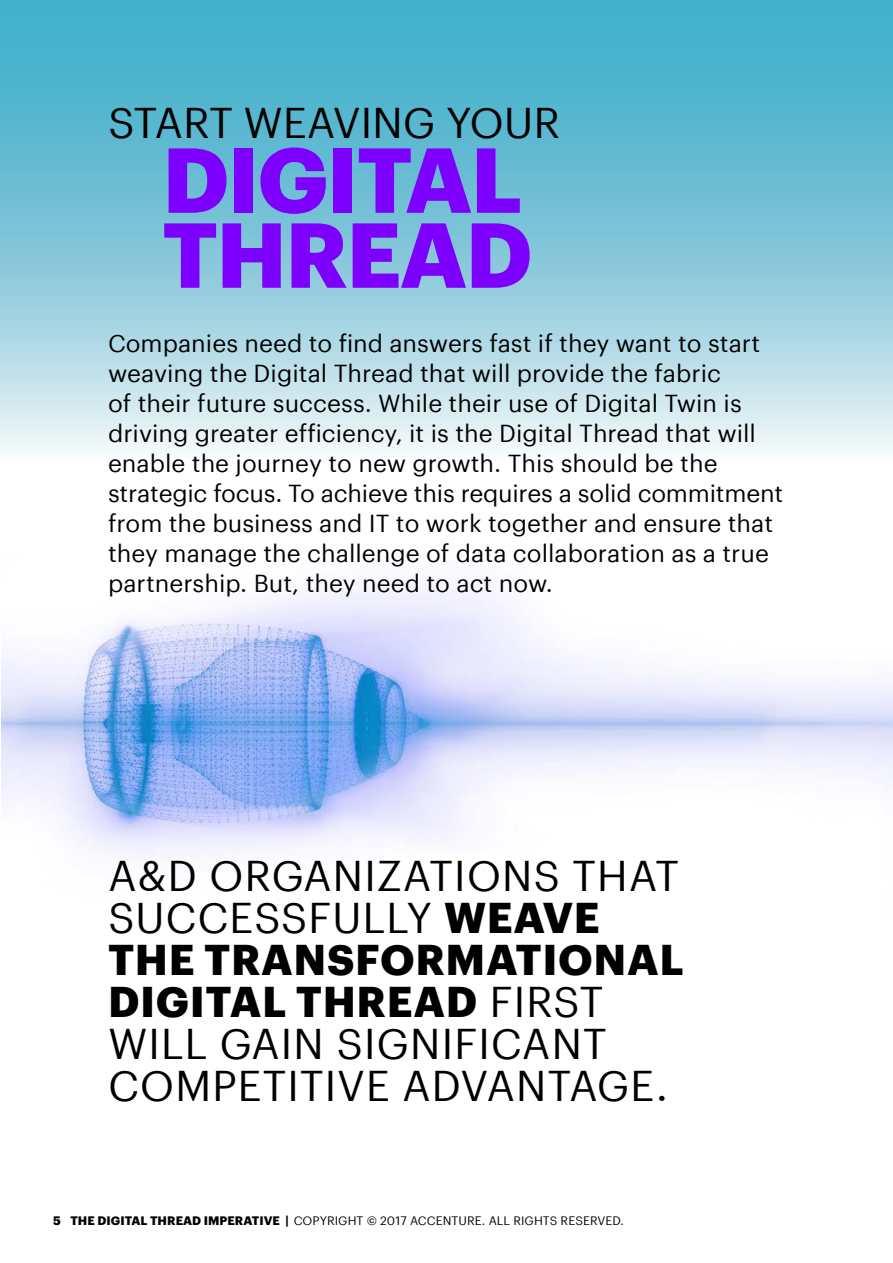
<style>
.page{position:relative;width:893px;height:1263px;background:#fff}
.page>*{position:absolute;margin:0;border:0;box-sizing:border-box;transform-origin:0 0}
.t1{font:700 90px/75px "Graphik";letter-spacing:-.025em;color:#7d00ff}
.t2{font:42px/42px "Graphik";letter-spacing:.015em;color:#000}
.t3{font:42px "Graphik";letter-spacing:-.005em;color:#000}
.t4{font:24px/30px "Graphik";color:#000}
.t5{font:12px "Graphik";letter-spacing:.005em;color:#000}
.s1{font-weight:700}
</style>
<div class="page">
<svg style="left:0;top:0;width:893px;height:453px;background:#84c9db"></svg>
<img style="left:1px;top:583px;width:892px;height:272px">
<h2 class="t3" style="left:108px;top:91px;width:454px">START WEAVING YOUR</h2>
<h1 class="t1" style="left:162px;top:135px;width:372px">DIGITAL<br>THREAD</h1>
<p class="t4" style="left:108px;top:326px;width:677px">Companies need to find answers fast if they want to start weaving the Digital Thread that will provide the fabric<br>of their future success. While their use of Digital Twin is driving greater efficiency, it is the Digital Thread that will enable the journey to new growth. This should be the strategic focus. To achieve this requires a solid commitment from the business and IT to work together and ensure that they manage the challenge of data collaboration as a true partnership. But, they need to act now.</p>
<h2 class="t2" style="left:108px;top:851px;width:577px">A&amp;D ORGANIZATIONS THAT<br>SUCCESSFULLY <span class="s1">WEAVE<br>THE TRANSFORMATIONAL<br>DIGITAL THREAD</span> FIRST<br>WILL GAIN SIGNIFICANT<br>COMPETITIVE ADVANTAGE.</h2>
<p class="t5" style="left:53px;top:1212px;width:572px"><span class="s1">5 THE DIGITAL THREAD IMPERATIVE |</span> COPYRIGHT © 2017 ACCENTURE. ALL RIGHTS RESERVED.</p>
</div>
